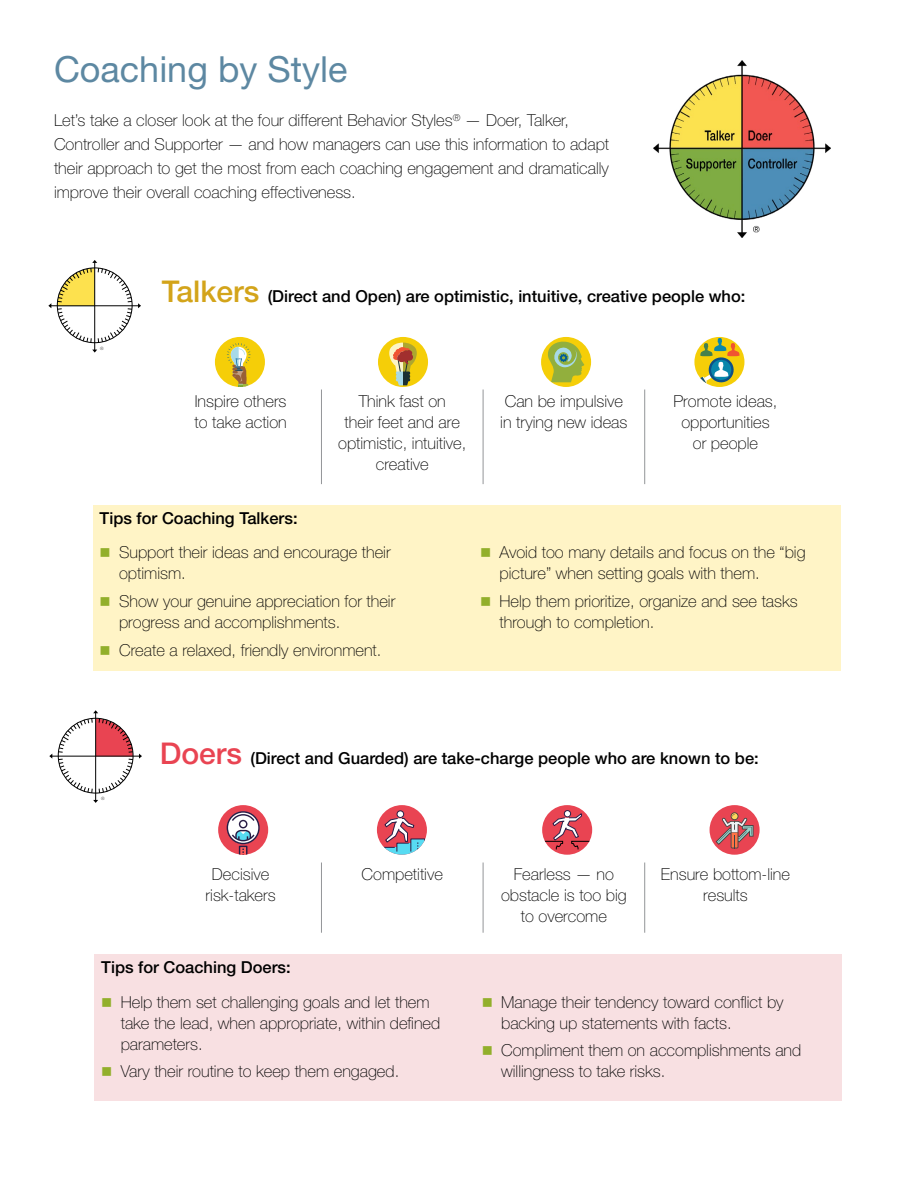
<style>
.page{position:relative;width:918px;height:1188px;background:#fff}
.page>*{position:absolute;margin:0;border:0;box-sizing:border-box;transform-origin:0 0}
.Blue_head{font:36px "Helvetica Neue LT Std";color:#5d88a2}
.Body{font:100 16.5px/21px "Helvetica Neue LT Std";color:#000}
.icon_text{font:100 16.5px/21px "Helvetica Neue LT Std";color:#000;text-align:center}
.BS_titles{font:500 16.5px "Helvetica Neue LT Std";color:#000}
.body_bold{font:500 16.5px "Helvetica Neue LT Std";color:#000}
.t1{font:100 4.5px "Helvetica Neue LT Std";color:#000}
.s1{font-size:30px;color:#d3a41a}
.s2{font-size:30px;color:#e94452}
</style>
<div class="page">
<div style="left:93px;top:505px;width:747px;height:165px;background:#fff4c6"></div>
<hr style="left:94px;top:262px;width:1px;height:88px;background:#000">
<svg style="left:57px;top:260px;width:75px;height:83px"></svg>
<hr style="left:51px;top:305px;width:88px;height:1px;background:#000">
<hr style="left:95px;top:713px;width:1px;height:87px;background:#000">
<svg style="left:58px;top:710px;width:75px;height:83px"></svg>
<hr style="left:52px;top:756px;width:87px;height:1px;background:#000">
<hr style="left:321px;top:390px;width:1px;height:94px;background:#939598">
<hr style="left:483px;top:390px;width:1px;height:94px;background:#939598">
<hr style="left:644px;top:390px;width:1px;height:94px;background:#939598">
<hr style="left:321px;top:863px;width:1px;height:70px;background:#939598">
<hr style="left:483px;top:863px;width:1px;height:70px;background:#939598">
<hr style="left:644px;top:863px;width:1px;height:70px;background:#939598">
<div style="left:218px;top:805px;width:50px;height:50px;background:#e94452;border-radius:50%"></div>
<svg style="left:226px;top:810px;width:34px;height:45px"></svg>
<div style="left:377px;top:805px;width:50px;height:50px;background:#e94452;border-radius:50%"></div>
<div style="left:397px;top:843px;width:13px;height:12px;background:#57dbf2"></div>
<div style="left:411px;top:839px;width:13px;height:16px;background:#fff"></div>
<div style="left:397px;top:811px;width:7px;height:7px;background:#fff;border-radius:50%"></div>
<svg style="left:382px;top:818px;width:43px;height:34px"></svg>
<div style="left:397px;top:811px;width:7px;height:7px;border:1px solid #291c45;border-radius:50%"></div>
<div style="left:542px;top:805px;width:50px;height:50px;background:#e94452;border-radius:50%"></div>
<div style="left:564px;top:811px;width:7px;height:6px;background:#fff;border-radius:50%"></div>
<div style="left:564px;top:810px;width:7px;height:7px;border:1px solid #291c45;border-radius:50%"></div>
<svg style="left:543px;top:813px;width:49px;height:37px"></svg>
<div style="left:710px;top:805px;width:50px;height:50px;background:#e94452;border-radius:50%"></div>
<svg style="left:716px;top:812px;width:38px;height:36px"></svg>
<div style="left:94px;top:955px;width:748px;height:146px;background:#f8e0e2"></div>
<img style="left:653px;top:60px;width:177px;height:178px">
<div style="left:694px;top:337px;width:50px;height:50px;background:#f5ce08;border-radius:50%"></div>
<svg style="left:694px;top:338px;width:46px;height:49px"></svg>
<svg style="left:541px;top:337px;width:50px;height:50px"></svg>
<svg style="left:545px;top:337px;width:40px;height:45px;background:#b8c14e"></svg>
<svg style="left:378px;top:337px;width:50px;height:50px"></svg>
<div style="left:215px;top:337px;width:50px;height:50px;background:#f5ce08;border-radius:50%"></div>
<svg style="left:227px;top:343px;width:24px;height:44px"></svg>
<p class="Blue_head" style="left:54px;top:48px;width:295px">Coaching by Style</p>
<p class="Body" style="left:54px;top:108px;width:557px;line-height:24px">Let’s take a closer look at the four different Behavior Styles<sup>®</sup> — Doer, Talker, Controller and Supporter — and how managers can use this information to adapt their approach to get the most from each coaching engagement and dramatically improve their overall coaching effectiveness.</p>
<p class="t1" style="left:100px;top:345px;width:5px">®</p>
<p class="BS_titles" style="left:162px;top:286px;width:585px"><span class="s1">Talkers</span> (Direct and Open) are optimistic, intuitive, creative people who:</p>
<p class="icon_text" style="left:194px;top:391px;width:94px;text-align:left">Inspire others to take action</p>
<p class="icon_text" style="left:338px;top:391px;width:130px">Think fast on<br>their feet and are optimistic, intuitive, creative</p>
<p class="icon_text" style="left:500px;top:391px;width:129px;text-align:left">Can be impulsive in trying new ideas</p>
<p class="icon_text" style="left:674px;top:391px;width:105px">Promote ideas, opportunities or people</p>
<p class="body_bold" style="left:100px;top:508px;width:199px">Tips for Coaching Talkers:</p>
<p class="Body" style="left:119px;top:542px;width:273px">Support their ideas and encourage their optimism.</p>
<p class="Body" style="left:119px;top:590px;width:278px">Show your genuine appreciation for their progress and accomplishments.</p>
<p class="Body" style="left:119px;top:639px;width:264px">Create a relaxed, friendly environment.</p>
<p class="Body" style="left:500px;top:542px;width:308px">Avoid too many details and focus on the “big picture” when setting goals with them.</p>
<p class="Body" style="left:500px;top:590px;width:300px">Help them prioritize, organize and see tasks through to completion.</p>
<p class="t1" style="left:101px;top:796px;width:5px">®</p>
<p class="BS_titles" style="left:160px;top:748px;width:600px"><span class="s2">Doers</span> (Direct and Guarded) are take-charge people who are known to be:</p>
<p class="icon_text" style="left:206px;top:864px;width:71px">Decisive risk-takers</p>
<p class="icon_text" style="left:362px;top:864px;width:83px">Competitive</p>
<p class="icon_text" style="left:501px;top:864px;width:127px">Fearless — no obstacle is too big to overcome</p>
<p class="icon_text" style="left:661px;top:864px;width:131px">Ensure bottom-line results</p>
<p class="body_bold" style="left:101px;top:958px;width:191px">Tips for Coaching Doers:</p>
<p class="Body" style="left:121px;top:991px;width:321px">Help them set challenging goals and let them take the lead, when appropriate, within defined parameters.</p>
<p class="Body" style="left:121px;top:1061px;width:280px">Vary their routine to keep them engaged.</p>
<p class="Body" style="left:501px;top:991px;width:284px">Manage their tendency toward conflict by backing up statements with facts.</p>
<p class="Body" style="left:501px;top:1040px;width:302px">Compliment them on accomplishments and willingness to take risks.</p>
</div>
